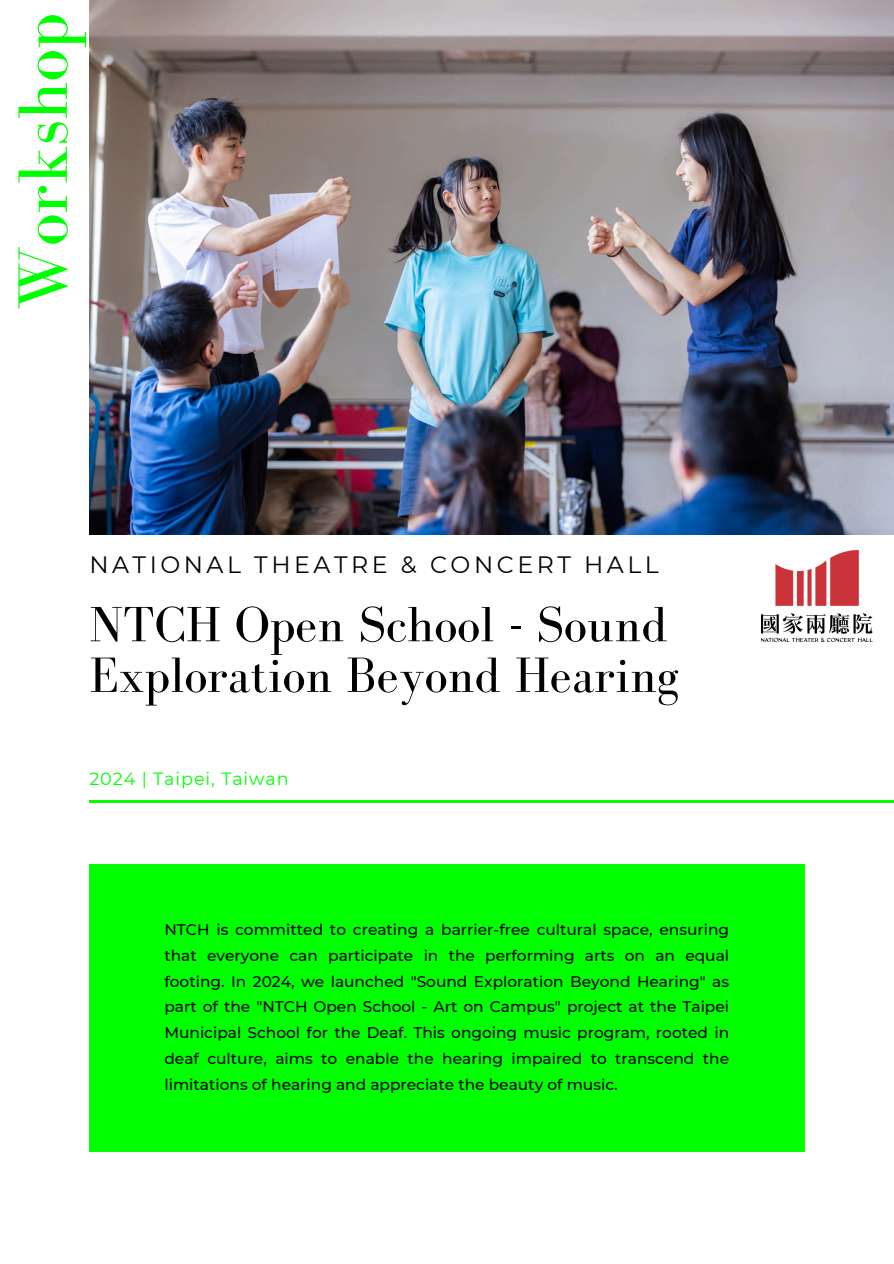
<style>
.page{position:relative;width:894px;height:1264px;background:#fff}
.page>*{position:absolute;margin:0;border:0;box-sizing:border-box;transform-origin:0 0}
.t1{font:72px "Bodoni FLF";color:#0f0}
.t2{font:51px/50.7px "Bodoni FLF";color:#000}
.t3{font:23.7px "Montserrat";letter-spacing:.15em;color:#000}
.t4{font:17.7px "Montserrat";letter-spacing:.05em;color:#0f0}
.t5{font:500 15.45px/25.8px "Montserrat";color:#000;text-align:justify}
</style>
<div class="page">
<hr style="left:89px;top:800px;width:804px;height:3px;background:#0f0">
<div style="left:89px;top:864px;width:715px;height:288px;background:#0f0"></div>
<img style="left:761px;top:550px;width:111px;height:91px">
<img style="left:89px;top:0;width:804px;height:534px">
<p class="t1" style="left:4px;top:310px;width:299px;rotate:-90deg">Workshop</p>
<p class="t3" style="left:89px;top:550px;width:571px">NATIONAL THEATRE &amp; CONCERT HALL</p>
<h2 class="t2" style="left:89px;top:598px;width:590px">NTCH Open School - Sound<br>Exploration Beyond Hearing</h2>
<h3 class="t4" style="left:89px;top:767px;width:201px">2024 | Taipei, Taiwan</h3>
<h4 class="t5" style="left:164px;top:916px;width:566px">NTCH is committed to creating a barrier-free cultural space, ensuring that everyone can participate in the performing arts on an equal footing. In 2024, we launched "Sound Exploration Beyond Hearing" as part of the "NTCH Open School - Art on Campus" project at the Taipei Municipal School for the Deaf. This ongoing music program, rooted in deaf culture, aims to enable the hearing impaired to transcend the limitations of hearing and appreciate the beauty of music.</h4>
</div>
